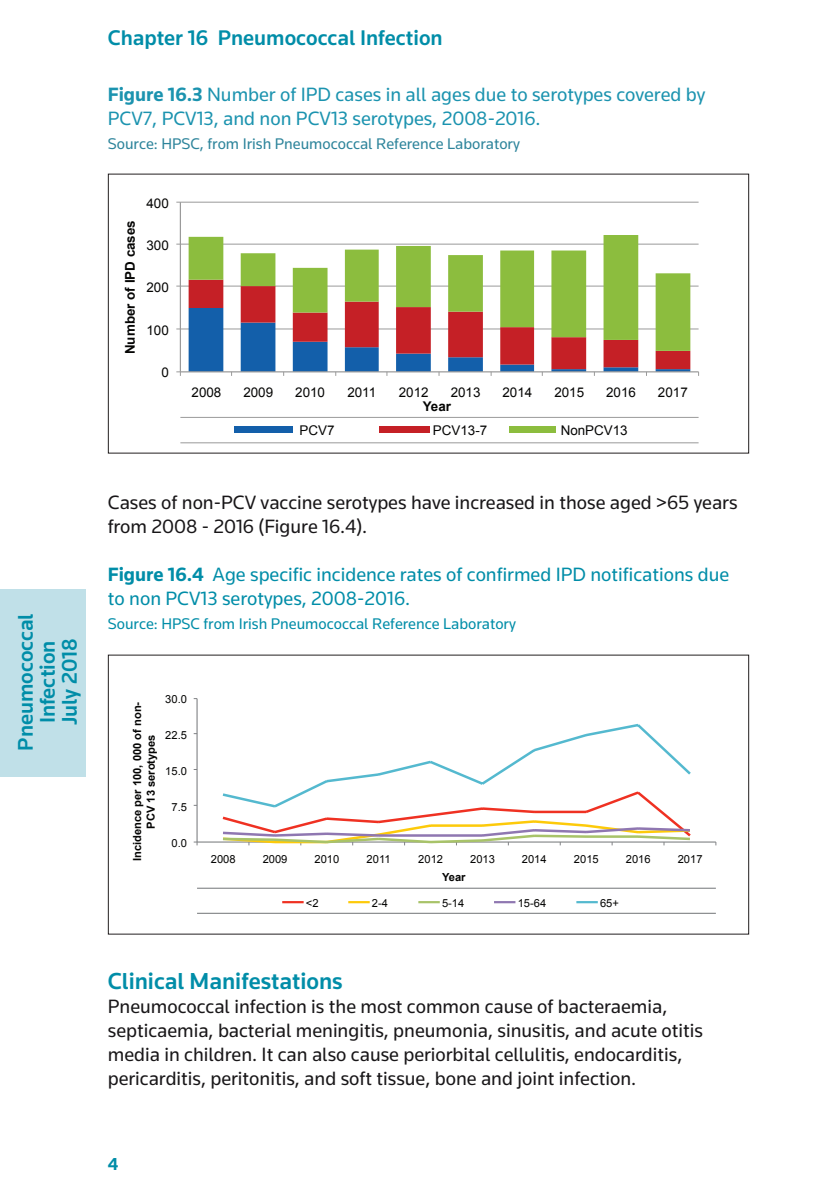
<style>
.page{position:relative;width:840px;height:1191px;background:#fff}
.page>*{position:absolute;margin:0;border:0;box-sizing:border-box;transform-origin:0 0}
.t1{font:500 24px "Knowledge";color:#008da8}
.t2{font:500 22px/22px "Knowledge";color:#008da8;text-align:center}
.t3{font:20px/24px "Knowledge";color:#181618}
.t4{font:20px/24px "Knowledge";color:#1b93af}
.t5{font:20px/24px "Knowledge";color:#008da8}
.t6{font:700 18px "Knowledge";color:#008da8}
.t7{font:16px "Knowledge";color:#2d849b}
.t8{font:16px "Knowledge";color:#008da8}
.t9{font:13.4px "Arial";color:#050504}
.t10{font:700 13.4px "Arial";color:#050504}
.t11{font:11.2px "Arial";color:#050504}
.t12{font:700 11.2px/13.4px "Arial";color:#050504;text-align:center}
.s1{font-weight:700}
</style>
<div class="page">
<div style="left:0;top:590px;width:85px;height:187px;background:#c0e0e8"></div>
<hr style="left:180px;top:442px;width:518px;height:1px;background:#9a9a9a">
<hr style="left:180px;top:417px;width:518px;height:1px;background:#9a9a9a">
<hr style="left:180px;top:328px;width:518px;height:1px;background:#9a9a9a">
<hr style="left:180px;top:286px;width:518px;height:1px;background:#9a9a9a">
<hr style="left:180px;top:244px;width:518px;height:1px;background:#9a9a9a">
<hr style="left:180px;top:202px;width:518px;height:1px;background:#9a9a9a">
<svg style="left:188px;top:235px;width:502px;height:73px"></svg>
<hr style="left:180px;top:202px;width:1px;height:170px;background:#9a9a9a">
<hr style="left:180px;top:371px;width:518px;height:1px;background:#9a9a9a">
<svg style="left:176px;top:371px;width:5px;height:5px"></svg>
<svg style="left:188px;top:308px;width:502px;height:68px"></svg>
<div style="left:234px;top:426px;width:59px;height:7px;background:#135faa"></div>
<div style="left:379px;top:426px;width:50px;height:7px;background:#c52026"></div>
<div style="left:509px;top:426px;width:46px;height:7px;background:#8cbd3e"></div>
<hr style="left:196px;top:698px;width:1px;height:144px;background:#808285">
<hr style="left:197px;top:841px;width:518px;height:1px;background:#808285">
<hr style="left:197px;top:887px;width:518px;height:1px;background:#808285">
<hr style="left:197px;top:912px;width:518px;height:2px;background:#808285">
<svg style="left:220px;top:809px;width:473px;height:36px"></svg>
<svg style="left:222px;top:723px;width:469px;height:86px"></svg>
<hr style="left:282px;top:901px;width:21px;height:2px;background:#ef3122">
<hr style="left:348px;top:901px;width:21px;height:2px;background:#fdca0a">
<hr style="left:418px;top:901px;width:21px;height:2px;background:#a8c369">
<hr style="left:493px;top:901px;width:22px;height:2px;background:#8f77b1">
<hr style="left:576px;top:901px;width:21px;height:2px;background:#54b9cf">
<p class="t2" style="left:14px;top:750px;width:139px;rotate:-90deg">Pneumococcal<br>Infection<br>July 2018</p>
<p class="t2" style="left:108px;top:27px;width:336px">Chapter 16 Pneumococcal Infection</p>
<p class="t4" style="left:108px;top:82px;width:598px"><span class="s1">Figure 16.3</span> Number of IPD cases in all ages due to serotypes covered by<br>PCV7, PCV13, and non PCV13 serotypes, 2008-2016.</p>
<p class="t7" style="left:108px;top:134px;width:413px">Source: HPSC, from Irish Pneumococcal Reference Laboratory</p>
<p class="t10" style="left:121px;top:354px;width:135px;rotate:-90deg">Number of IPD cases</p>
<p class="t9" style="left:146px;top:194px;width:24px">400</p>
<p class="t9" style="left:146px;top:236px;width:24px">300</p>
<p class="t9" style="left:146px;top:279px;width:24px">200</p>
<p class="t9" style="left:146px;top:321px;width:24px">100</p>
<p class="t9" style="left:161px;top:364px;width:9px">0</p>
<p class="t9" style="left:191px;top:383px;width:31px">2008</p>
<p class="t9" style="left:243px;top:383px;width:31px">2009</p>
<p class="t9" style="left:295px;top:383px;width:31px">2010</p>
<p class="t9" style="left:347px;top:383px;width:30px">2011</p>
<p class="t9" style="left:398px;top:383px;width:31px">2012</p>
<p class="t9" style="left:450px;top:383px;width:31px">2013</p>
<p class="t9" style="left:502px;top:383px;width:31px">2014</p>
<p class="t9" style="left:554px;top:383px;width:31px">2015</p>
<p class="t9" style="left:605px;top:383px;width:31px">2016</p>
<p class="t9" style="left:657px;top:383px;width:31px">2017</p>
<p class="t10" style="left:422px;top:397px;width:30px">Year</p>
<p class="t9" style="left:299px;top:422px;width:36px">PCV7</p>
<p class="t9" style="left:432px;top:422px;width:56px">PCV13-7</p>
<p class="t9" style="left:560px;top:422px;width:68px">NonPCV13</p>
<p class="t3" style="left:108px;top:490px;width:631px">Cases of non-PCV vaccine serotypes have increased in those aged &gt;65 years from 2008 - 2016 (Figure 16.4).</p>
<p class="t5" style="left:108px;top:562px;width:622px"><span class="s1">Figure 16.4</span> Age specific incidence rates of confirmed IPD notifications due to non PCV13 serotypes, 2008-2016.</p>
<p class="t8" style="left:108px;top:614px;width:409px">Source: HPSC from Irish Pneumococcal Reference Laboratory</p>
<p class="t12" style="left:131px;top:861px;width:161px;rotate:-90deg">Incidence per 100, 000 of non-<br>PCV 13 serotypes</p>
<p class="t11" style="left:165px;top:692px;width:23px">30.0</p>
<p class="t11" style="left:165px;top:727px;width:23px">22.5</p>
<p class="t11" style="left:165px;top:763px;width:23px">15.0</p>
<p class="t11" style="left:171px;top:799px;width:17px">7.5</p>
<p class="t11" style="left:171px;top:835px;width:17px">0.0</p>
<p class="t11" style="left:211px;top:852px;width:26px">2008</p>
<p class="t11" style="left:262px;top:852px;width:26px">2009</p>
<p class="t11" style="left:314px;top:852px;width:26px">2010</p>
<p class="t11" style="left:366px;top:852px;width:25px">2011</p>
<p class="t11" style="left:418px;top:852px;width:26px">2012</p>
<p class="t11" style="left:470px;top:852px;width:26px">2013</p>
<p class="t11" style="left:521px;top:852px;width:26px">2014</p>
<p class="t11" style="left:573px;top:852px;width:26px">2015</p>
<p class="t11" style="left:625px;top:852px;width:26px">2016</p>
<p class="t11" style="left:677px;top:852px;width:26px">2017</p>
<p class="t12" style="left:442px;top:871px;width:25px">Year</p>
<p class="t11" style="left:306px;top:895px;width:14px">&lt;2</p>
<p class="t11" style="left:372px;top:895px;width:18px">2-4</p>
<p class="t11" style="left:442px;top:895px;width:24px">5-14</p>
<p class="t11" style="left:517px;top:895px;width:30px">15-64</p>
<p class="t11" style="left:599px;top:895px;width:20px">65+</p>
<p class="t1" style="left:108px;top:966px;width:236px">Clinical Manifestations</p>
<p class="t3" style="left:108px;top:994px;width:596px">Pneumococcal infection is the most common cause of bacteraemia, septicaemia, bacterial meningitis, pneumonia, sinusitis, and acute otitis media in children. It can also cause periorbital cellulitis, endocarditis, pericarditis, peritonitis, and soft tissue, bone and joint infection.</p>
<p class="t6" style="left:108px;top:1153px;width:12px">4</p>
</div>
